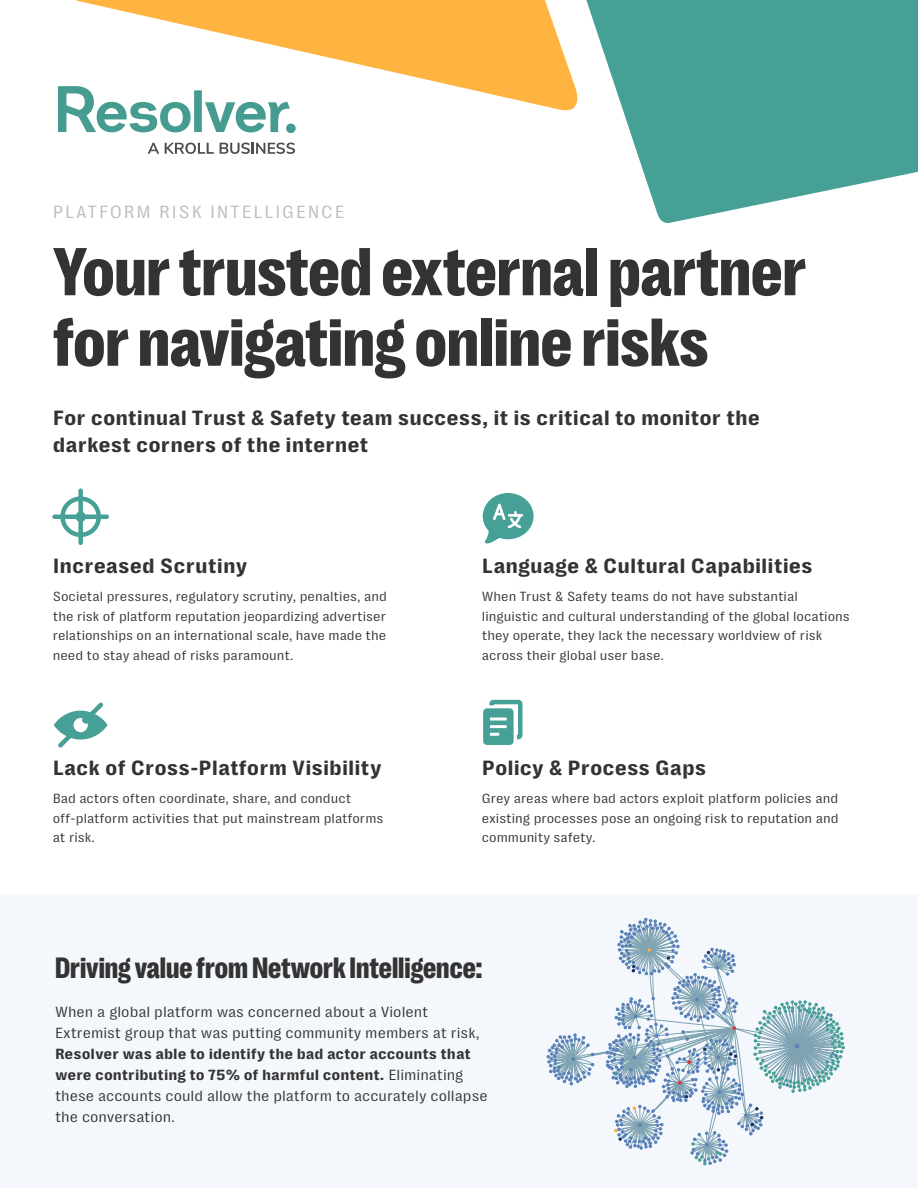
<style>
.page{position:relative;width:918px;height:1188px;background:#fff}
.page>*{position:absolute;margin:0;border:0;box-sizing:border-box;transform-origin:0 0}
.t1{font:69px/70.5px "PP Right Grotesk Compact Dark";color:#333}
.t2{font:30px "PP Right Grotesk Compact Dark";color:#333;scale:.96 1}
.t3{font:700 21px/27px "PP Right Grotesk Text";color:#333}
.t4{font:18px "PP Right Grotesk Text";letter-spacing:.1em;color:#babcc0}
.t5{font:700 15px/21px "PP Right Grotesk Text";color:#333}
.t6{font:15px/21px "PP Right Grotesk Text";color:#333}
.t7{font:13.5px/19.5px "PP Right Grotesk Text";color:#333;text-align:justify}
.s1{font-weight:400}
</style>
<div class="page">
<svg style="left:586px;top:0;width:332px;height:223px;fill:#46a095"></svg>
<svg style="left:77px;top:0;width:501px;height:111px;fill:#ffb340"></svg>
<svg style="left:58px;top:86px;width:238px;height:47px"></svg>
<svg style="left:148px;top:143px;width:11px;height:11px"></svg>
<svg style="left:165px;top:143px;width:49px;height:11px"></svg>
<svg style="left:220px;top:143px;width:75px;height:11px"></svg>
<svg style="left:54px;top:702px;width:53px;height:46px"></svg>
<div style="left:484px;top:709px;width:29px;height:35px;background:#46a095;border-radius:3px"></div>
<div style="left:483px;top:708px;width:31px;height:37px;border:2px solid #46a095;border-radius:3px"></div>
<svg style="left:487px;top:699px;width:36px;height:42px"></svg>
<div style="left:60px;top:496px;width:41px;height:41px;border:4px solid #46a095;border-radius:50%"></div>
<div style="left:78px;top:491px;width:5px;height:52px;background:#46a095"></div>
<hr style="left:55px;top:515px;width:52px;height:4px;background:#46a095">
<div style="left:75px;top:512px;width:11px;height:10px;background:#46a095;border-radius:50%"></div>
<div style="left:0;top:895px;width:918px;height:293px;background:#f4f8fc"></div>
<svg style="left:546px;top:918px;width:299px;height:248px"></svg>
<svg style="left:482px;top:493px;width:52px;height:51px"></svg>
<h3 class="t4" style="left:53px;top:202px;width:293px">PLATFORM RISK INTELLIGENCE</h3>
<h1 class="t1" style="left:53px;top:236px;width:755px">Your trusted external partner for navigating online risks</h1>
<h3 class="t3" style="left:53px;top:405px;width:709px">For continual Trust &amp; Safety team success, it is critical to monitor the darkest corners of the internet</h3>
<h3 class="t3" style="left:53px;top:552px;width:196px">Increased Scrutiny</h3>
<h3 class="t3" style="left:482px;top:552px;width:332px">Language &amp; Cultural Capabilities</h3>
<p class="t7" style="left:53px;top:587px;width:336px">Societal pressures, regulatory scrutiny, penalties, and the risk of platform reputation jeopardizing advertiser relationships on an international scale, have made the need to stay ahead of risks paramount.</p>
<p class="t7" style="left:482px;top:587px;width:370px;text-align:left">When Trust &amp; Safety teams do not have substantial linguistic and cultural understanding of the global locations they operate, they lack the necessary worldview of risk across their global user base.</p>
<h3 class="t3" style="left:53px;top:754px;width:331px">Lack of Cross-Platform Visibility</h3>
<h3 class="t3" style="left:482px;top:754px;width:226px">Policy &amp; Process Gaps</h3>
<p class="t7" style="left:53px;top:789px;width:332px;text-align:left">Bad actors often coordinate, share, and conduct off-platform activities that put mainstream platforms at risk.</p>
<p class="t7" style="left:482px;top:789px;width:358px">Grey areas where bad actors exploit platform policies and existing processes pose an ongoing risk to reputation and community safety.</p>
<h2 class="t2" style="left:55px;top:952px;width:447px">Driving value from Network Intelligence:</h2>
<p class="t6" style="left:55px;top:1002px;width:426px">When a global platform was concerned about a Violent<br>Extremist group that was putting community members at risk,</p>
<p class="t5" style="left:55px;top:1044px;width:434px">Resolver was able to identify the bad actor accounts that were contributing to 75% of harmful content. <span class="s1">Eliminating these accounts could allow the platform to accurately collapse the conversation.</span></p>
</div>
